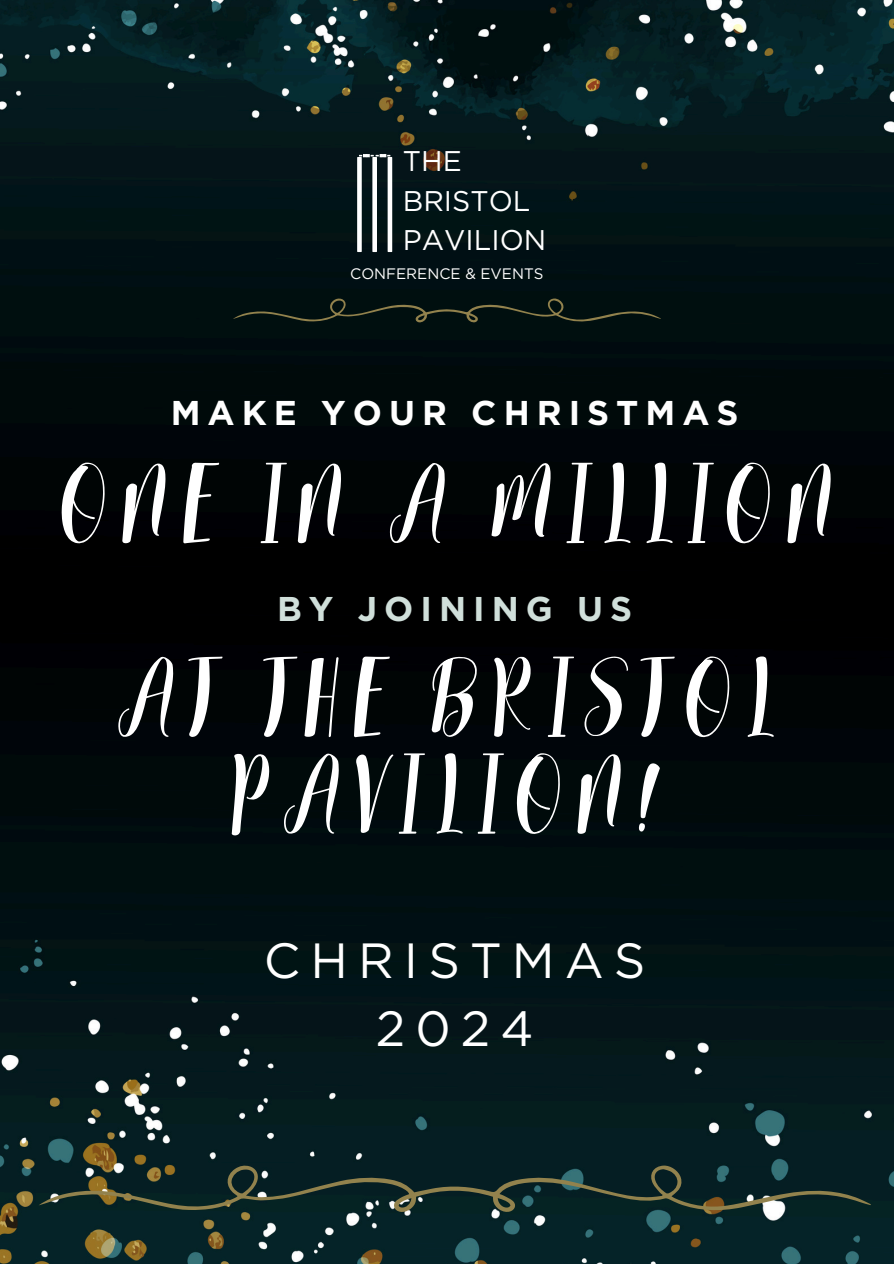
<style>
.page{position:relative;width:894px;height:1264px;background:#fff}
.page>*{position:absolute;margin:0;border:0;box-sizing:border-box;transform-origin:0 0}
.t1{font:300 69.9px/96.8px "Best";letter-spacing:.205em;color:#fff;text-align:center}
.t2{font:49.35px/68.7px "Gotham";letter-spacing:.205em;color:#fff;text-align:center}
.t3{font:700 34.35px "Gotham";letter-spacing:.205em;color:#fff}
.t4{font:700 34.35px "Gotham";letter-spacing:.205em;color:#d0dfda}
.t5{font:28.5px/39.5px "Gotham";color:#fff}
.t6{font:15.15px "Gotham";color:#fff}
</style>
<div class="page">
<img style="left:0;top:0;width:893px;height:1263px">
<svg style="left:233px;top:298px;width:427px;height:24px;background:#0f1b15"></svg>
<div style="left:372px;top:157px;width:5px;height:95px;background:#fff"></div>
<div style="left:387px;top:157px;width:5px;height:95px;background:#fff"></div>
<svg style="left:357px;top:157px;width:4px;height:95px"></svg>
<svg style="left:359px;top:154px;width:31px;height:3px"></svg>
<svg style="left:39px;top:1165px;width:831px;height:46px;background:#1c312d"></svg>
<p class="t5" style="left:403px;top:141px;width:60px">THE</p>
<p class="t5" style="left:403px;top:181px;width:145px">BRISTOL<br>PAVILION</p>
<p class="t6" style="left:350px;top:264px;width:195px">CONFERENCE &amp; EVENTS</p>
<p class="t3" style="left:171px;top:392px;width:569px">MAKE YOUR CHRISTMAS</p>
<h3 class="t1" style="left:60px;top:453px;width:775px">ONE IN A MILLION</h3>
<p class="t4" style="left:277px;top:587px;width:356px">BY JOINING US</p>
<h1 class="t1" style="left:119px;top:647px;width:657px">AT THE BRISTOL<br>PAVILION!</h1>
<h3 class="t2" style="left:264px;top:925px;width:383px">CHRISTMAS<br>2024</h3>
</div>
